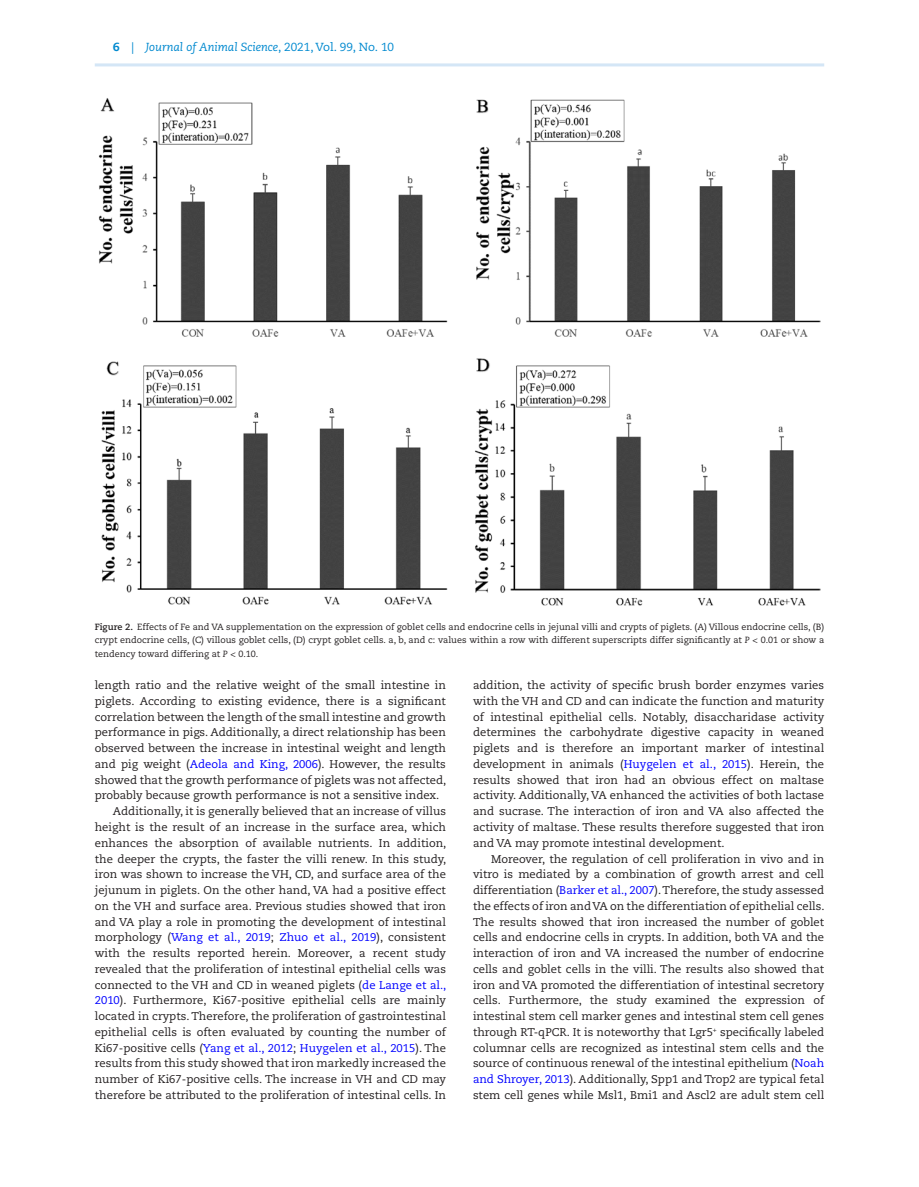
<style>
.page{position:relative;width:919px;height:1187px;background:#fff}
.page>*{position:absolute;margin:0;border:0;box-sizing:border-box;transform-origin:0 0}
.t1{font:italic 11.7px "Caecilia LT Std";color:#0089cf}
.t2{font:11.25px/15.8px "Caecilia LT Std";letter-spacing:.005em;color:#231f20;text-align:justify}
.t3{font:11.25px "Caecilia LT Std";letter-spacing:.005em;color:#00f}
.t4{font:9px/13.5px "Caecilia LT Std";color:#231f20;text-align:justify}
.s1{font-weight:800;font-style:normal}
.s2{font-style:normal}
.s3{font-weight:700}
.s4{font-style:italic}
.s5{color:#00f}
.s6{color:#231f20}
</style>
<div class="page">
<hr style="left:95px;top:63px;width:729px;height:3px;background:#d4e6f6">
<img style="left:98px;top:98px;width:722px;height:507px">
<p class="t1" style="left:113px;top:41px;width:283px"><span class="s1">6</span> <span class="s2">|</span> Journal of Animal Science<span class="s2">, 2021, Vol. 99, No. 10</span></p>
<p class="t4" style="left:95px;top:620px;width:731px"><span class="s3">Figure 2.</span> Effects of Fe and VA supplementation on the expression of goblet cells and endocrine cells in jejunal villi and crypts of piglets. (A) Villous endocrine cells, (B) crypt endocrine cells, (C) villous goblet cells, (D) crypt goblet cells. a, b, and c: values within a row with different superscripts differ significantly at <span class="s4">P</span> &lt; 0.01 or show a tendency toward differing at <span class="s4">P</span> &lt; 0.10.</p>
<p class="t2" style="left:95px;top:677px;width:353px">length ratio and the relative weight of the small intestine in</p>
<p class="t2" style="left:95px;top:693px;width:352px">piglets. According to existing evidence, there is a significant</p>
<p class="t2" style="left:95px;top:709px;width:353px">correlation between the length of the small intestine and growth</p>
<p class="t2" style="left:95px;top:724px;width:353px">performance in pigs. Additionally, a direct relationship has been</p>
<p class="t2" style="left:95px;top:740px;width:352px">observed between the increase in intestinal weight and length</p>
<p class="t2" style="left:95px;top:756px;width:352px">and pig weight (<span class="s5">Adeola and King, 2006</span>). However, the results</p>
<p class="t2" style="left:95px;top:772px;width:353px">showed that the growth performance of piglets was not affected,</p>
<p class="t2" style="left:95px;top:787px;width:346px">probably because growth performance is not a sensitive index.</p>
<p class="t2" style="left:113px;top:803px;width:335px">Additionally, it is generally believed that an increase of villus</p>
<p class="t2" style="left:95px;top:819px;width:353px">height is the result of an increase in the surface area, which</p>
<p class="t2" style="left:95px;top:835px;width:353px">enhances the absorption of available nutrients. In addition,</p>
<p class="t2" style="left:95px;top:850px;width:353px">the deeper the crypts, the faster the villi renew. In this study,</p>
<p class="t2" style="left:95px;top:866px;width:352px">iron was shown to increase the VH, CD, and surface area of the</p>
<p class="t2" style="left:95px;top:882px;width:352px">jejunum in piglets. On the other hand, VA had a positive effect</p>
<p class="t2" style="left:95px;top:898px;width:352px">on the VH and surface area. Previous studies showed that iron</p>
<p class="t2" style="left:95px;top:913px;width:352px">and VA play a role in promoting the development of intestinal</p>
<p class="t3" style="left:95px;top:930px;width:352px"><span class="s6">morphology (</span>Wang et al., 2019<span class="s6">;</span> Zhuo et al., 2019<span class="s6">), consistent</span></p>
<p class="t2" style="left:95px;top:945px;width:353px">with the results reported herein. Moreover, a recent study</p>
<p class="t2" style="left:95px;top:961px;width:352px">revealed that the proliferation of intestinal epithelial cells was</p>
<p class="t2" style="left:95px;top:976px;width:353px">connected to the VH and CD in weaned piglets (<span class="s5">de Lange et al.,</span></p>
<p class="t2" style="left:95px;top:992px;width:352px"><span class="s5">2010</span>). Furthermore, Ki67-positive epithelial cells are mainly</p>
<p class="t2" style="left:95px;top:1008px;width:353px">located in crypts. Therefore, the proliferation of gastrointestinal</p>
<p class="t2" style="left:95px;top:1024px;width:353px">epithelial cells is often evaluated by counting the number of</p>
<p class="t3" style="left:95px;top:1041px;width:352px"><span class="s6">Ki67-positive cells (</span>Yang et al., 2012<span class="s6">;</span> Huygelen et al., 2015<span class="s6">). The</span></p>
<p class="t2" style="left:95px;top:1055px;width:352px">results from this study showed that iron markedly increased the</p>
<p class="t2" style="left:95px;top:1071px;width:353px">number of Ki67-positive cells. The increase in VH and CD may</p>
<p class="t2" style="left:95px;top:1087px;width:353px">therefore be attributed to the proliferation of intestinal cells. In</p>
<p class="t2" style="left:473px;top:677px;width:353px">addition, the activity of specific brush border enzymes varies with the VH and CD and can indicate the function and maturity of intestinal epithelial cells. Notably, disaccharidase activity determines the carbohydrate digestive capacity in weaned piglets and is therefore an important marker of intestinal development in animals (<span class="s5">Huygelen et al., 2015</span>). Herein, the results showed that iron had an obvious effect on maltase activity. Additionally, VA enhanced the activities of both lactase and sucrase. The interaction of iron and VA also affected the activity of maltase. These results therefore suggested that iron and VA may promote intestinal development.</p>
<p class="t2" style="left:473px;top:850px;width:353px;text-indent:18px">Moreover, the regulation of cell proliferation in vivo and in vitro is mediated by a combination of growth arrest and cell differentiation (<span class="s5">Barker et al., 2007</span>). Therefore, the study assessed the effects of iron and VA on the differentiation of epithelial cells.<br>The results showed that iron increased the number of goblet cells and endocrine cells in crypts. In addition, both VA and the interaction of iron and VA increased the number of endocrine cells and goblet cells in the villi. The results also showed that iron and VA promoted the differentiation of intestinal secretory cells. Furthermore, the study examined the expression of intestinal stem cell marker genes and intestinal stem cell genes through RT-qPCR. It is noteworthy that Lgr5<sup>+</sup> specifically labeled columnar cells are recognized as intestinal stem cells and the source of continuous renewal of the intestinal epithelium (<span class="s5">Noah and Shroyer, 2013</span>). Additionally, Spp1 and Trop2 are typical fetal stem cell genes while Msl1, Bmi1 and Ascl2 are adult stem cell</p>
</div>
